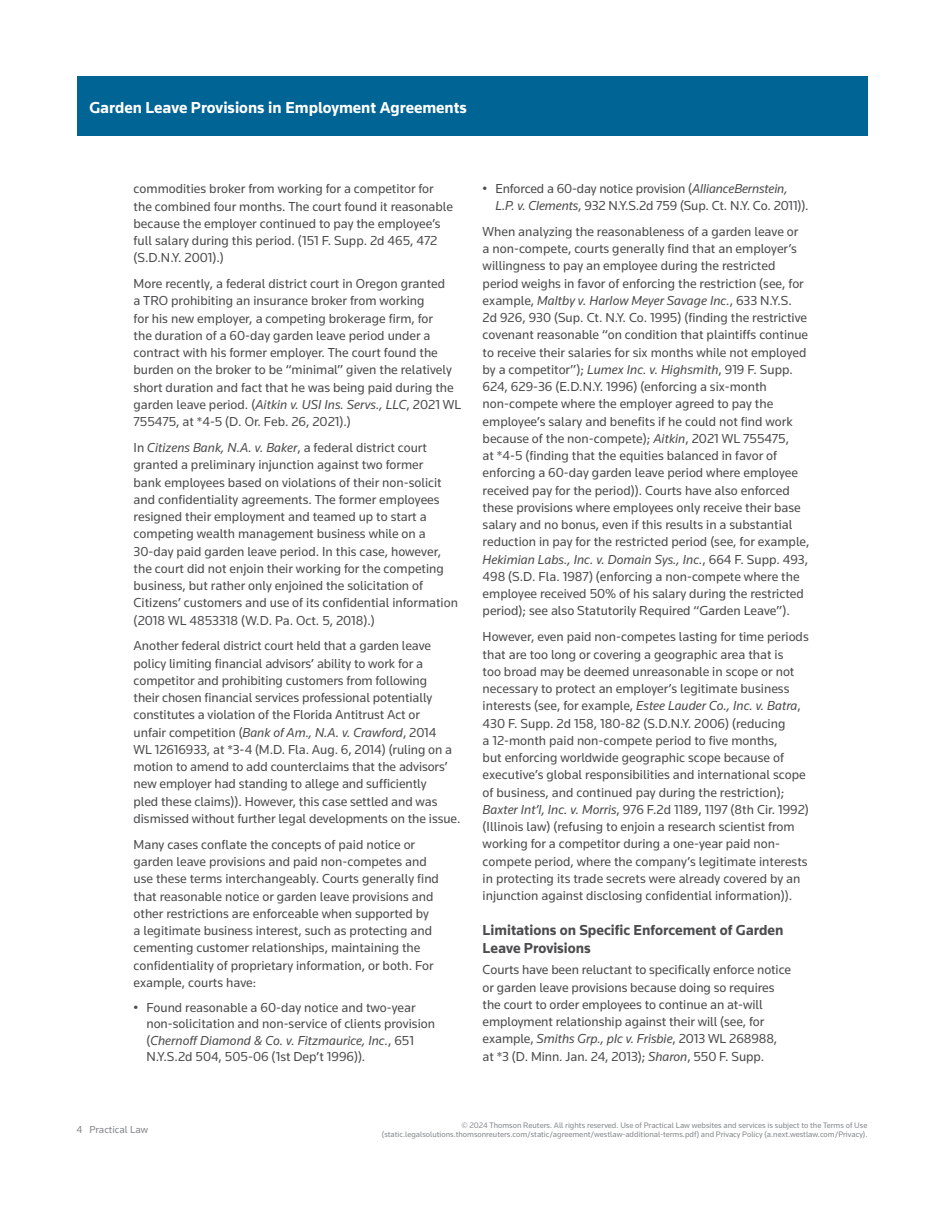
<style>
.page{position:relative;width:944px;height:1214px;background:#fff}
.page>*{position:absolute;margin:0;border:0;box-sizing:border-box;transform-origin:0 0}
.t1{font:700 16.5px "Knowledge";color:#fff}
.t2{font:700 15px/18px "Knowledge";color:#4b4c4d}
.t3{font:13.5px/17.2px "Knowledge";color:#4b4c4d}
.t4{font:10.5px "Knowledge";color:#86888b}
.t5{font:8.25px/9.8px "Knowledge";color:#86888b;text-align:right}
.s1{font-style:italic}
</style>
<div class="page">
<div style="left:77px;top:77px;width:790px;height:59px;background:#006494"></div>
<p class="t1" style="left:89px;top:97px;width:379px">Garden Leave Provisions in Employment Agreements</p>
<p class="t3" style="left:134px;top:180px;width:321px">commodities broker from working for a competitor for the combined four months. The court found it reasonable because the employer continued to pay the employee’s full salary during this period. (151 F. Supp. 2d 465, 472 (S.D.N.Y. 2001).)</p>
<p class="t3" style="left:134px;top:275px;width:329px">More recently, a federal district court in Oregon granted<br>a TRO prohibiting an insurance broker from working<br>for his new employer, a competing brokerage firm, for<br>the duration of a 60-day garden leave period under a contract with his former employer. The court found the burden on the broker to be “minimal” given the relatively short duration and fact that he was being paid during the garden leave period. (<span class="s1">Aitkin v. USI Ins. Servs., LLC</span>, 2021 WL 755475, at *4-5 (D. Or. Feb. 26, 2021).)</p>
<p class="t3" style="left:134px;top:438px;width:326px">In <span class="s1">Citizens Bank, N.A. v. Baker</span>, a federal district court granted a preliminary injunction against two former<br>bank employees based on violations of their non-solicit and confidentiality agreements. The former employees resigned their employment and teamed up to start a competing wealth management business while on a 30-day paid garden leave period. In this case, however, the court did not enjoin their working for the competing business, but rather only enjoined the solicitation of Citizens’ customers and use of its confidential information (2018 WL 4853318 (W.D. Pa. Oct. 5, 2018).)</p>
<p class="t3" style="left:134px;top:637px;width:328px">Another federal district court held that a garden leave policy limiting financial advisors’ ability to work for a competitor and prohibiting customers from following<br>their chosen financial services professional potentially constitutes a violation of the Florida Antitrust Act or<br>unfair competition (<span class="s1">Bank of Am., N.A. v. Crawford</span>, 2014<br>WL 12616933, at *3-4 (M.D. Fla. Aug. 6, 2014) (ruling on a motion to amend to add counterclaims that the advisors’ new employer had standing to allege and sufficiently<br>pled these claims)). However, this case settled and was dismissed without further legal developments on the issue.</p>
<p class="t3" style="left:134px;top:835px;width:307px">Many cases conflate the concepts of paid notice or garden leave provisions and paid non-competes and use these terms interchangeably. Courts generally find that reasonable notice or garden leave provisions and other restrictions are enforceable when supported by a legitimate business interest, such as protecting and cementing customer relationships, maintaining the confidentiality of proprietary information, or both. For example, courts have:</p>
<p class="t3" style="left:146px;top:998px;width:290px;line-height:16.5px;text-indent:-13px">• Found reasonable a 60-day notice and two-year non-solicitation and non-service of clients provision (<span class="s1">Chernoff Diamond &amp; Co. v. Fitzmaurice, Inc.</span>, 651<br>N.Y.S.2d 504, 505-06 (1st Dep’t 1996)).</p>
<p class="t3" style="left:495px;top:180px;width:315px;line-height:16.5px;text-indent:-13px">• Enforced a 60-day notice provision (<span class="s1">AllianceBernstein,<br>L.P. v. Clements</span>, 932 N.Y.S.2d 759 (Sup. Ct. N.Y. Co. 2011)).</p>
<p class="t3" style="left:482px;top:222px;width:328px">When analyzing the reasonableness of a garden leave or<br>a non-compete, courts generally find that an employer’s willingness to pay an employee during the restricted period weighs in favor of enforcing the restriction (see, for example, <span class="s1">Maltby v. Harlow Meyer Savage Inc.</span>, 633 N.Y.S.<br>2d 926, 930 (Sup. Ct. N.Y. Co. 1995) (finding the restrictive covenant reasonable “on condition that plaintiffs continue to receive their salaries for six months while not employed by a competitor”); <span class="s1">Lumex Inc. v. Highsmith</span>, 919 F. Supp.<br>624, 629-36 (E.D.N.Y. 1996) (enforcing a six-month non-compete where the employer agreed to pay the employee’s salary and benefits if he could not find work because of the non-compete); <span class="s1">Aitkin</span>, 2021 WL 755475,<br>at *4-5 (finding that the equities balanced in favor of enforcing a 60-day garden leave period where employee received pay for the period)). Courts have also enforced these provisions where employees only receive their base salary and no bonus, even if this results in a substantial reduction in pay for the restricted period (see, for example, <span class="s1">Hekimian Labs., Inc. v. Domain Sys., Inc.</span>, 664 F. Supp. 493, 498 (S.D. Fla. 1987) (enforcing a non-compete where the employee received 50% of his salary during the restricted period); see also Statutorily Required “Garden Leave”).</p>
<p class="t3" style="left:482px;top:628px;width:328px">However, even paid non-competes lasting for time periods that are too long or covering a geographic area that is<br>too broad may be deemed unreasonable in scope or not necessary to protect an employer’s legitimate business interests (see, for example, <span class="s1">Estee Lauder Co., Inc. v. Batra</span>, 430 F. Supp. 2d 158, 180-82 (S.D.N.Y. 2006) (reducing<br>a 12-month paid non-compete period to five months,<br>but enforcing worldwide geographic scope because of executive’s global responsibilities and international scope of business, and continued pay during the restriction); <span class="s1">Baxter Int’l, Inc. v. Morris</span>, 976 F.2d 1189, 1197 (8th Cir. 1992) (Illinois law) (refusing to enjoin a research scientist from working for a competitor during a one-year paid non&shy;compete period, where the company’s legitimate interests in protecting its trade secrets were already covered by an injunction against disclosing confidential information)).</p>
<p class="t2" style="left:482px;top:920px;width:302px">Limitations on Specific Enforcement of Garden<br>Leave Provisions</p>
<p class="t3" style="left:482px;top:961px;width:310px">Courts have been reluctant to specifically enforce notice or garden leave provisions because doing so requires the court to order employees to continue an at-will employment relationship against their will (see, for example, <span class="s1">Smiths Grp., plc v. Frisbie</span>, 2013 WL 268988, at *3 (D. Minn. Jan. 24, 2013); <span class="s1">Sharon</span>, 550 F. Supp.</p>
<p class="t4" style="left:77px;top:1123px;width:73px">4 Practical Law</p>
<p class="t5" style="left:382px;top:1119px;width:487px">© 2024 Thomson Reuters. All rights reserved. Use of Practical Law websites and services is subject to the Terms of Use (static.legalsolutions.thomsonreuters.com/static/agreement/westlaw-additional-terms.pdf) and Privacy Policy (a.next.westlaw.com/Privacy).</p>
</div>
